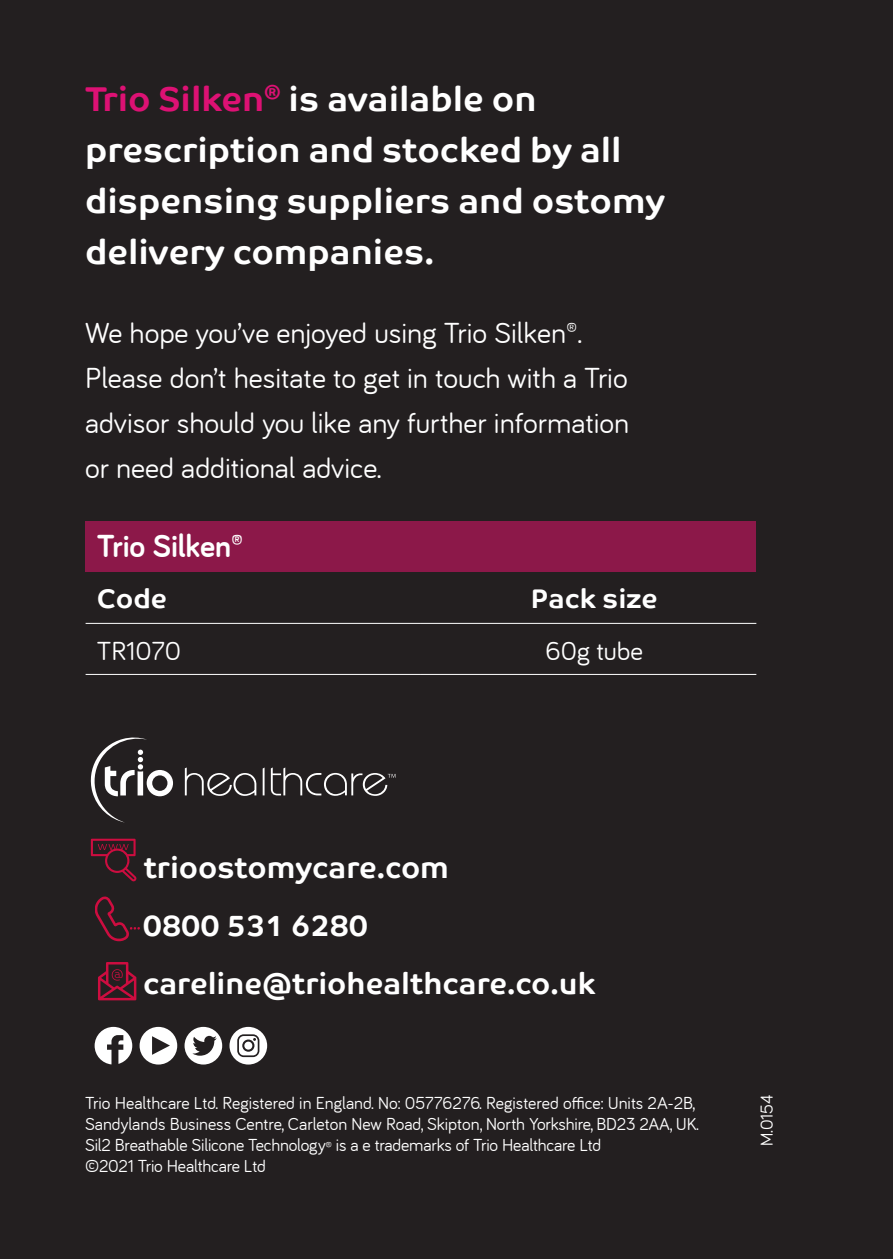
<style>
.page{position:relative;width:893px;height:1259px;background:#231f20}
.page>*{position:absolute;margin:0;border:0;box-sizing:border-box;transform-origin:0 0}
.t1{font:700 34.5px/51px "Co Text";color:#fff}
.t2{font:700 33px "Bariol";color:#fff}
.t3{font:30px/45px "Bariol";color:#fff}
.t4{font:700 30px/57.9px "Co Text Corp";color:#fff}
.t5{font:27px "Bariol";color:#fff}
.t6{font:700 27px "Co Text Corp";color:#fff}
.t7{font:18px/21px "Bariol";letter-spacing:-.005em;color:#fff}
.s1{color:#dd1174}
</style>
<div class="page">
<div style="left:86px;top:521px;width:670px;height:51px;background:#8c1849"></div>
<hr style="left:86px;top:623px;width:335px;height:1px;background:#fff">
<hr style="left:421px;top:623px;width:335px;height:1px;background:#fff">
<hr style="left:86px;top:674px;width:335px;height:1px;background:#fff">
<hr style="left:421px;top:674px;width:335px;height:1px;background:#fff">
<svg style="left:140px;top:1027px;width:37px;height:37px"></svg>
<svg style="left:185px;top:1027px;width:37px;height:37px"></svg>
<svg style="left:95px;top:1027px;width:37px;height:37px"></svg>
<svg style="left:229px;top:1027px;width:38px;height:37px"></svg>
<svg style="left:90px;top:838px;width:46px;height:43px"></svg>
<svg style="left:95px;top:896px;width:45px;height:46px"></svg>
<svg style="left:98px;top:962px;width:39px;height:39px"></svg>
<svg style="left:90px;top:737px;width:83px;height:85px"></svg>
<svg style="left:185px;top:767px;width:71px;height:29px"></svg>
<svg style="left:263px;top:767px;width:2px;height:28px"></svg>
<svg style="left:271px;top:767px;width:124px;height:29px"></svg>
<h1 class="t1" style="left:85px;top:73px;width:581px"><span class="s1">Trio Silken</span><sup>®</sup> is available on prescription and stocked by all dispensing suppliers and ostomy delivery companies.</h1>
<h3 class="t3" style="left:85px;top:310px;width:546px">We hope you’ve enjoyed using Trio Silken®.<br>Please don’t hesitate to get in touch with a Trio advisor should you like any further information or need additional advice.</h3>
<h2 class="t2" style="left:97px;top:527px;width:148px">Trio Silken®</h2>
<h3 class="t6" style="left:97px;top:581px;width:72px">Code</h3>
<h3 class="t6" style="left:531px;top:581px;width:128px">Pack size</h3>
<h3 class="t5" style="left:97px;top:635px;width:86px">TR1070</h3>
<h3 class="t5" style="left:546px;top:635px;width:99px">60g tube</h3>
<h3 class="t4" style="left:143px;top:839px;width:454px">trioostomycare.com<br>0800 531 6280 careline@triohealthcare.co.uk</h3>
<p class="t7" style="left:85px;top:1092px;width:615px">Trio Healthcare Ltd. Registered in England. No: 05776276. Registered office: Units 2A-2B, Sandylands Business Centre, Carleton New Road, Skipton, North Yorkshire, BD23 2AA, UK.<br>Sil2 Breathable Silicone Technology® is a e trademarks of Trio Healthcare Ltd<br>©2021 Trio Healthcare Ltd</p>
<p class="t7" style="left:756px;top:1146px;width:53px;rotate:-90deg">M.0154</p>
</div>
